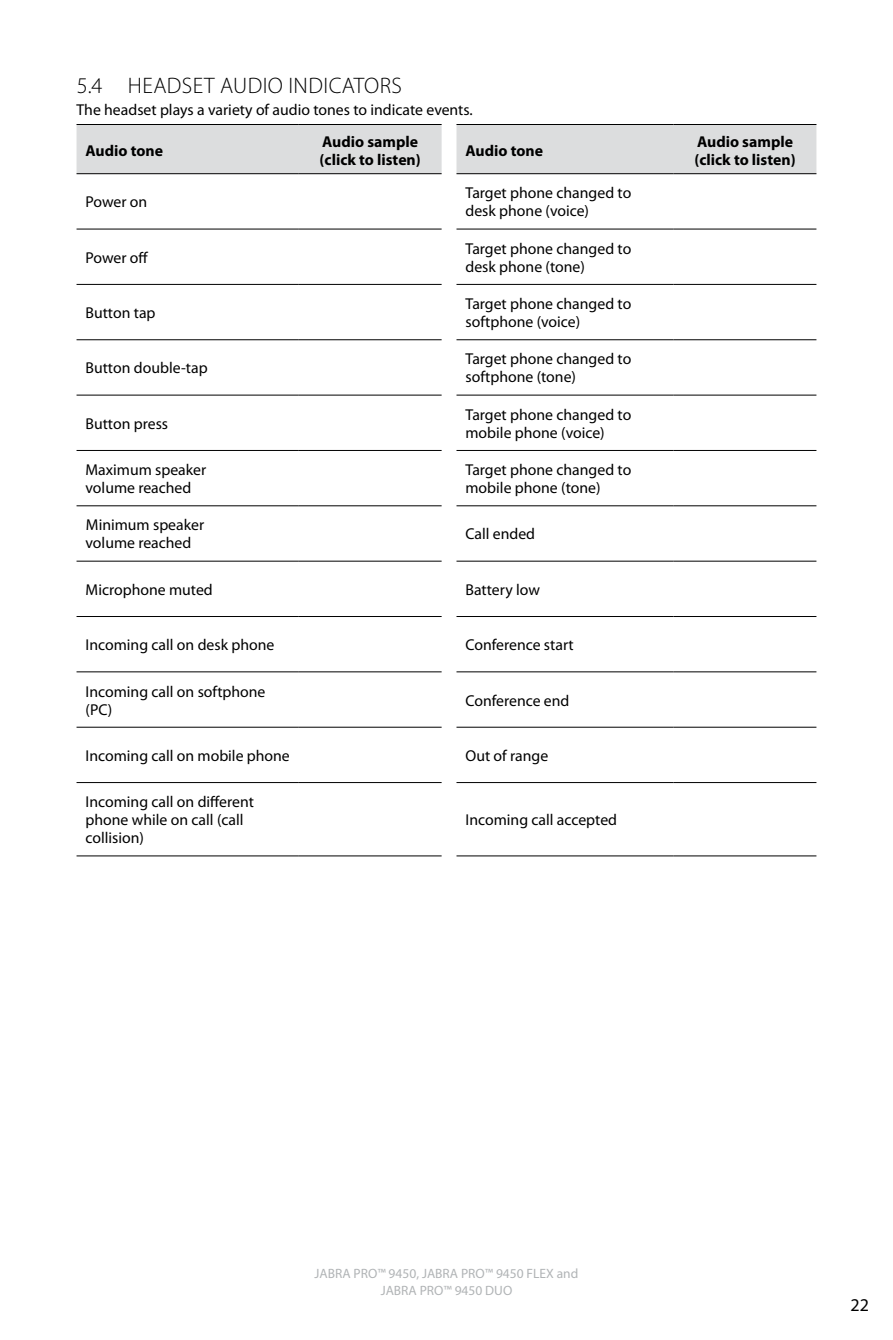
<style>
.page{position:relative;width:893px;height:1340px;background:#fff}
.page>*{position:absolute;margin:0;border:0;box-sizing:border-box;transform-origin:0 0}
.t1{font:300 22.5px "Myriad Pro";color:#000}
.t2{font:18px "Myriad Pro";color:#000}
.t3{font:15.75px/18px "Myriad Pro";color:#000}
.t4{font:700 15.75px/18px "Myriad Pro";color:#000}
.t5{font:13.5px/16.2px "Myriad Pro";color:#b1b4b6;text-align:center}
</style>
<div class="page">
<div style="left:77px;top:125px;width:739px;height:48px;background:#dcddde"></div>
<hr style="left:77px;top:124px;width:222px;height:1px;background:#000">
<hr style="left:299px;top:124px;width:143px;height:1px;background:#000">
<hr style="left:456px;top:124px;width:218px;height:1px;background:#000">
<hr style="left:674px;top:124px;width:142px;height:1px;background:#000">
<hr style="left:77px;top:173px;width:222px;height:1px;background:#000">
<hr style="left:299px;top:173px;width:143px;height:1px;background:#000">
<hr style="left:456px;top:173px;width:218px;height:1px;background:#000">
<hr style="left:674px;top:173px;width:142px;height:1px;background:#000">
<hr style="left:77px;top:229px;width:222px;height:1px;background:#000">
<hr style="left:299px;top:229px;width:143px;height:1px;background:#000">
<hr style="left:456px;top:229px;width:218px;height:1px;background:#000">
<hr style="left:674px;top:229px;width:142px;height:1px;background:#000">
<hr style="left:77px;top:284px;width:222px;height:1px;background:#000">
<hr style="left:299px;top:284px;width:143px;height:1px;background:#000">
<hr style="left:456px;top:284px;width:218px;height:1px;background:#000">
<hr style="left:674px;top:284px;width:142px;height:1px;background:#000">
<hr style="left:77px;top:339px;width:222px;height:1px;background:#000">
<hr style="left:299px;top:339px;width:143px;height:1px;background:#000">
<hr style="left:456px;top:339px;width:218px;height:1px;background:#000">
<hr style="left:674px;top:339px;width:142px;height:1px;background:#000">
<hr style="left:77px;top:395px;width:222px;height:1px;background:#000">
<hr style="left:299px;top:395px;width:143px;height:1px;background:#000">
<hr style="left:456px;top:395px;width:218px;height:1px;background:#000">
<hr style="left:674px;top:395px;width:142px;height:1px;background:#000">
<hr style="left:77px;top:450px;width:222px;height:1px;background:#000">
<hr style="left:299px;top:450px;width:143px;height:1px;background:#000">
<hr style="left:456px;top:450px;width:218px;height:1px;background:#000">
<hr style="left:674px;top:450px;width:142px;height:1px;background:#000">
<hr style="left:77px;top:505px;width:222px;height:1px;background:#000">
<hr style="left:299px;top:505px;width:143px;height:1px;background:#000">
<hr style="left:456px;top:505px;width:218px;height:1px;background:#000">
<hr style="left:674px;top:505px;width:142px;height:1px;background:#000">
<hr style="left:77px;top:561px;width:222px;height:1px;background:#000">
<hr style="left:299px;top:561px;width:143px;height:1px;background:#000">
<hr style="left:456px;top:561px;width:218px;height:1px;background:#000">
<hr style="left:674px;top:561px;width:142px;height:1px;background:#000">
<hr style="left:77px;top:616px;width:222px;height:1px;background:#000">
<hr style="left:299px;top:616px;width:143px;height:1px;background:#000">
<hr style="left:456px;top:616px;width:218px;height:1px;background:#000">
<hr style="left:674px;top:616px;width:142px;height:1px;background:#000">
<hr style="left:77px;top:671px;width:222px;height:1px;background:#000">
<hr style="left:299px;top:671px;width:143px;height:1px;background:#000">
<hr style="left:456px;top:671px;width:218px;height:1px;background:#000">
<hr style="left:674px;top:671px;width:142px;height:1px;background:#000">
<hr style="left:77px;top:726px;width:222px;height:1px;background:#000">
<hr style="left:299px;top:726px;width:143px;height:1px;background:#000">
<hr style="left:456px;top:726px;width:218px;height:1px;background:#000">
<hr style="left:674px;top:726px;width:142px;height:1px;background:#000">
<hr style="left:77px;top:782px;width:222px;height:1px;background:#000">
<hr style="left:77px;top:855px;width:222px;height:1px;background:#000">
<hr style="left:299px;top:782px;width:143px;height:1px;background:#000">
<hr style="left:299px;top:855px;width:143px;height:1px;background:#000">
<hr style="left:456px;top:782px;width:218px;height:1px;background:#000">
<hr style="left:456px;top:855px;width:218px;height:1px;background:#000">
<hr style="left:674px;top:782px;width:142px;height:1px;background:#000">
<hr style="left:674px;top:855px;width:142px;height:1px;background:#000">
<h1 class="t1" style="left:77px;top:72px;width:79px">5.4 HEADSET</h1>
<h1 class="t1" style="left:220px;top:72px;width:26px">AUDIO</h1>
<h1 class="t1" style="left:288px;top:72px;width:18px">INDICATORS</h1>
<p class="t3" style="left:77px;top:100px;width:398px">The headset plays a variety of audio tones to indicate events.</p>
<p class="t4" style="left:86px;top:141px;width:79px">Audio tone</p>
<p class="t4" style="left:320px;top:132px;width:103px">Audio sample (click to listen)</p>
<p class="t4" style="left:465px;top:141px;width:79px">Audio tone</p>
<p class="t4" style="left:694px;top:132px;width:103px">Audio sample (click to listen)</p>
<p class="t3" style="left:86px;top:193px;width:63px">Power on</p>
<p class="t3" style="left:465px;top:184px;width:167px">Target phone changed to desk phone (voice)</p>
<p class="t3" style="left:86px;top:248px;width:64px">Power off</p>
<p class="t3" style="left:465px;top:239px;width:167px">Target phone changed to desk phone (tone)</p>
<p class="t3" style="left:86px;top:303px;width:72px">Button tap</p>
<p class="t3" style="left:465px;top:294px;width:167px">Target phone changed to softphone (voice)</p>
<p class="t3" style="left:86px;top:359px;width:124px">Button double-tap</p>
<p class="t3" style="left:465px;top:350px;width:167px">Target phone changed to softphone (tone)</p>
<p class="t3" style="left:86px;top:414px;width:84px">Button press</p>
<p class="t3" style="left:465px;top:405px;width:167px">Target phone changed to mobile phone (voice)</p>
<p class="t3" style="left:86px;top:460px;width:122px">Maximum speaker volume reached</p>
<p class="t3" style="left:465px;top:460px;width:167px">Target phone changed to mobile phone (tone)</p>
<p class="t3" style="left:86px;top:516px;width:120px">minimum speaker volume reached</p>
<p class="t3" style="left:465px;top:525px;width:71px">Call ended</p>
<p class="t3" style="left:86px;top:580px;width:129px">Microphone muted</p>
<p class="t3" style="left:465px;top:580px;width:76px">Battery low</p>
<p class="t3" style="left:86px;top:635px;width:190px">Incoming call on desk phone</p>
<p class="t3" style="left:465px;top:635px;width:110px">Conference start</p>
<p class="t3" style="left:86px;top:682px;width:181px">Incoming call on softphone (PC)</p>
<p class="t3" style="left:465px;top:691px;width:105px">Conference end</p>
<p class="t3" style="left:86px;top:746px;width:206px">Incoming call on mobile phone</p>
<p class="t3" style="left:465px;top:746px;width:84px">Out of range</p>
<p class="t3" style="left:86px;top:792px;width:170px">Incoming call on different phone while on call (call collision)</p>
<p class="t3" style="left:465px;top:810px;width:153px">Incoming call accepted</p>
<p class="t5" style="left:315px;top:1265px;width:265px">JABRA PRO™ 9450, JABRA PRO™ 9450 FLEX and<br>JABRA PRO™ 9450 DUO</p>
<p class="t2" style="left:851px;top:1293px;width:20px">22</p>
</div>
